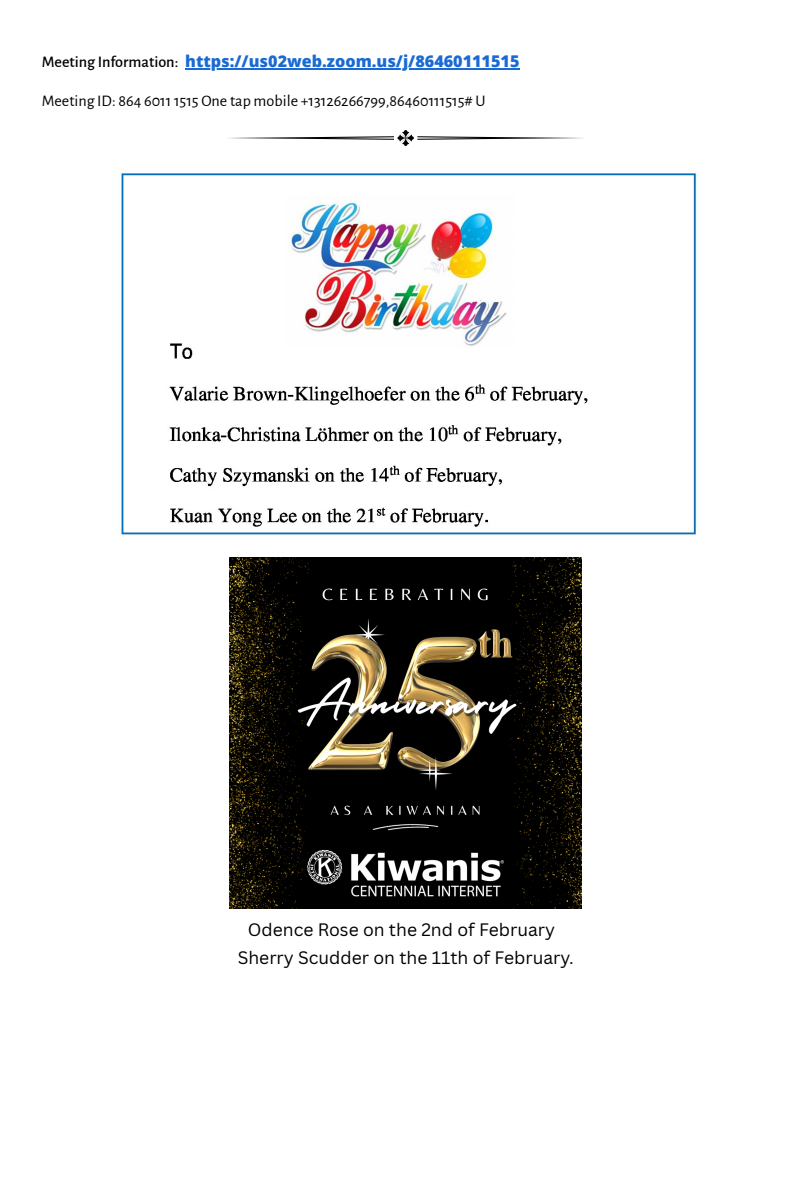
<style>
.page{position:relative;width:810px;height:1181px;background:#fff}
.page>*{position:absolute;margin:0;border:0;box-sizing:border-box;transform-origin:0 0}
.t1{font:17.55px "Canva Sans";color:#000}
.t2{font:16.2px "Alegreya Sans";color:#000}
.t3{font:800 16.2px "Open Sans";color:#196ad4}
.s1{font-family:"Alegreya Sans";font-weight:500;color:#000}
</style>
<div class="page">
<hr style="left:185px;top:68px;width:335px;height:1px;background:#196ad4">
<svg style="left:228px;top:130px;width:355px;height:16px"></svg>
<img style="left:116px;top:168px;width:581px;height:367px">
<img style="left:230px;top:557px;width:352px;height:351px">
<p class="t3" style="left:42px;top:50px;width:479px"><span class="s1">Meeting Information:</span> https://us02web.zoom.us/j/86460111515</p>
<p class="t2" style="left:42px;top:93px;width:445px">Meeting ID: 864 6011 1515 One tap mobile +13126266799,86460111515# U</p>
<p class="t1" style="left:248px;top:916px;width:309px">Odence Rose on the 2nd of February</p>
<p class="t1" style="left:238px;top:945px;width:337px">Sherry Scudder on the 11th of February.</p>
</div>
